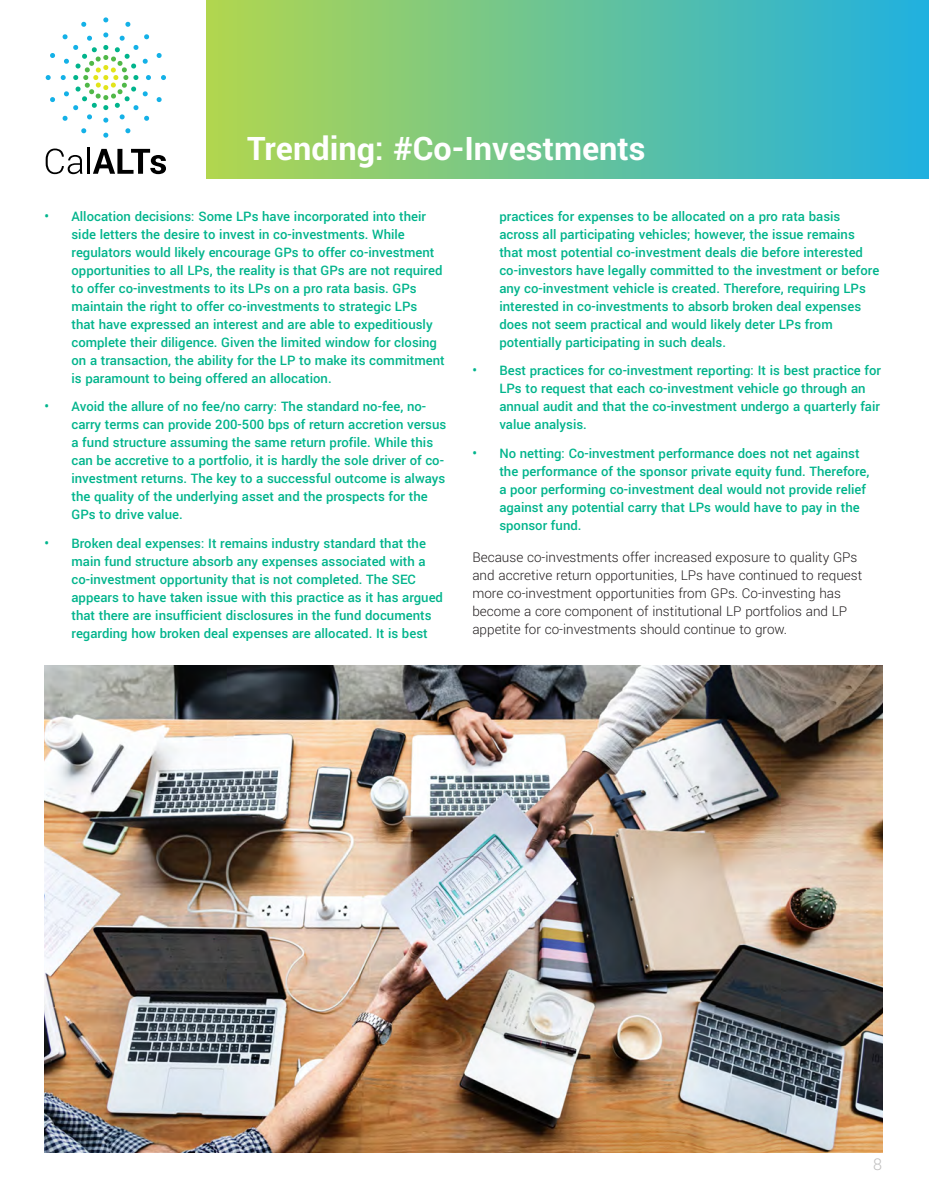
<style>
.page{position:relative;width:929px;height:1196px;background:#fff}
.page>*{position:absolute;margin:0;border:0;box-sizing:border-box;transform-origin:0 0}
.t1{font:700 36px "Yantramanav";color:#fff}
.t2{font:300 18px "Yantramanav";color:#c0bfbf}
.t3{font:300 15px/18px "Yantramanav";color:#231f20}
.t4{font:500 14.55px/18px "Yantramanav";color:#00b48c}
</style>
<div class="page">
<div style="left:206px;top:0;width:722px;height:179px;background:linear-gradient(to right,#b2d64e,#20b1df)"></div>
<svg style="left:46px;top:75px;width:5px;height:5px"></svg>
<svg style="left:50px;top:97px;width:5px;height:5px"></svg>
<svg style="left:50px;top:53px;width:5px;height:5px"></svg>
<svg style="left:61px;top:17px;width:105px;height:121px"></svg>
<svg style="left:46px;top:149px;width:36px;height:25px"></svg>
<hr style="left:88px;top:147px;width:2px;height:27px;background:#000">
<svg style="left:93px;top:149px;width:73px;height:25px"></svg>
<img style="left:44px;top:665px;width:837px;height:487px">
<svg style="left:921px;top:0;width:8px;height:5px"></svg>
<p class="t1" style="left:247px;top:127px;width:400px">Trending: #Co-Investments</p>
<p class="t4" style="left:71px;top:207px;width:374px;text-indent:-27px">• Allocation decisions: Some LPs have incorporated into their side letters the desire to invest in co-investments. While regulators would likely encourage GPs to offer co-investment opportunities to all LPs, the reality is that GPs are not required to offer co-investments to its LPs on a pro rata basis. GPs maintain the right to offer co-investments to strategic LPs<br>that have expressed an interest and are able to expeditiously complete their diligence. Given the limited window for closing on a transaction, the ability for the LP to make its commitment is paramount to being offered an allocation.</p>
<p class="t4" style="left:71px;top:398px;width:376px;text-indent:-27px">• Avoid the allure of no fee/no carry: The standard no-fee, no&shy;carry terms can provide 200-500 bps of return accretion versus a fund structure assuming the same return profile. While this can be accretive to a portfolio, it is hardly the sole driver of co&shy;investment returns. The key to a successful outcome is always the quality of the underlying asset and the prospects for the GPs to drive value.</p>
<p class="t4" style="left:71px;top:535px;width:373px;text-indent:-27px">• Broken deal expenses: It remains industry standard that the main fund structure absorb any expenses associated with a co-investment opportunity that is not completed. The SEC appears to have taken issue with this practice as it has argued that there are insufficient disclosures in the fund documents regarding how broken deal expenses are allocated. It is best</p>
<p class="t4" style="left:499px;top:207px;width:381px">practices for expenses to be allocated on a pro rata basis across all participating vehicles; however, the issue remains that most potential co-investment deals die before interested co-investors have legally committed to the investment or before any co-investment vehicle is created. Therefore, requiring LPs interested in co-investments to absorb broken deal expenses does not seem practical and would likely deter LPs from potentially participating in such deals.</p>
<p class="t4" style="left:499px;top:362px;width:383px;text-indent:-27px">• Best practices for co-investment reporting: It is best practice for LPs to request that each co-investment vehicle go through an annual audit and that the co-investment undergo a quarterly fair value analysis.</p>
<p class="t4" style="left:499px;top:445px;width:371px;text-indent:-27px">• No netting: Co-investment performance does not net against the performance of the sponsor private equity fund. Therefore, a poor performing co-investment deal would not provide relief against any potential carry that LPs would have to pay in the sponsor fund.</p>
<p class="t3" style="left:472px;top:548px;width:391px">Because co-investments offer increased exposure to quality GPs and accretive return opportunities, LPs have continued to request more co-investment opportunities from GPs. Co-investing has become a core component of institutional LP portfolios and LP appetite for co-investments should continue to grow.</p>
<p class="t2" style="left:872px;top:1154px;width:10px">8</p>
</div>
